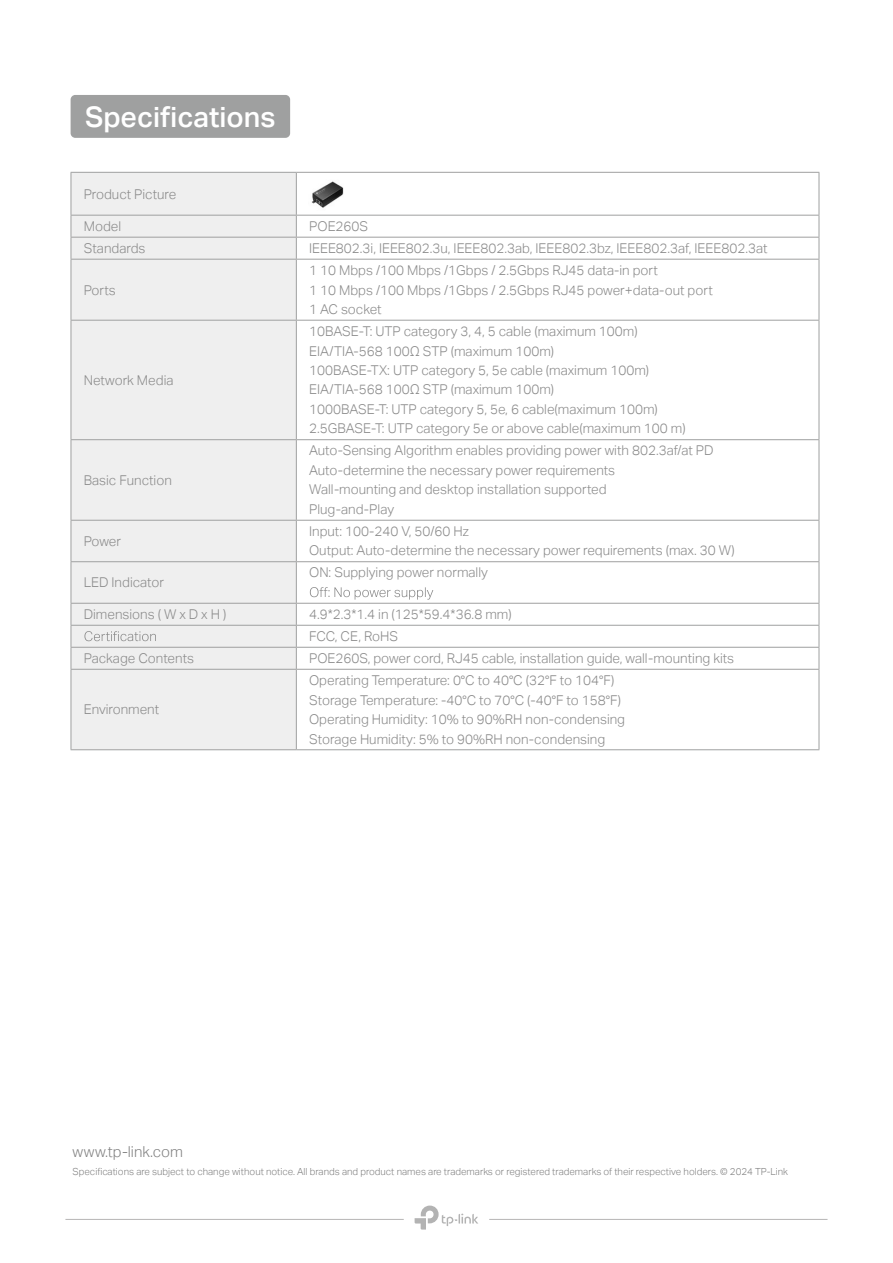
<style>
.page{position:relative;width:893px;height:1263px;background:#fff}
.page>*{position:absolute;margin:0;border:0;box-sizing:border-box;transform-origin:0 0}
.t1{font:28.5px "TP Link Aktiv Medium";color:#fff}
.t2{font:15.15px "TP Link Aktiv Light";color:#808080}
.t3{font:13.5px/19.5px "TP Link Aktiv Light";color:#898989}
.t4{font:9.75px "TP Link Aktiv Light";color:#808080}
</style>
<div class="page">
<div style="left:72px;top:173px;width:224px;height:576px;background:#efefef"></div>
<hr style="left:71px;top:215px;width:225px;height:1px;background:#9fa0a0">
<hr style="left:71px;top:237px;width:225px;height:1px;background:#9fa0a0">
<hr style="left:71px;top:259px;width:225px;height:1px;background:#9fa0a0">
<hr style="left:71px;top:320px;width:225px;height:1px;background:#9fa0a0">
<hr style="left:71px;top:439px;width:225px;height:1px;background:#9fa0a0">
<hr style="left:71px;top:520px;width:225px;height:1px;background:#9fa0a0">
<hr style="left:71px;top:561px;width:225px;height:1px;background:#9fa0a0">
<hr style="left:71px;top:603px;width:225px;height:1px;background:#9fa0a0">
<hr style="left:71px;top:625px;width:225px;height:1px;background:#9fa0a0">
<hr style="left:71px;top:647px;width:225px;height:1px;background:#9fa0a0">
<hr style="left:71px;top:669px;width:225px;height:1px;background:#9fa0a0">
<hr style="left:71px;top:749px;width:225px;height:1px;background:#9fa0a0">
<hr style="left:71px;top:172px;width:225px;height:1px;background:#9fa0a0">
<hr style="left:71px;top:173px;width:1px;height:42px;background:#9fa0a0">
<svg style="left:71px;top:216px;width:1px;height:43px"></svg>
<hr style="left:71px;top:260px;width:1px;height:60px;background:#9fa0a0">
<hr style="left:71px;top:321px;width:1px;height:118px;background:#9fa0a0">
<hr style="left:71px;top:440px;width:1px;height:80px;background:#9fa0a0">
<hr style="left:71px;top:521px;width:1px;height:40px;background:#9fa0a0">
<hr style="left:71px;top:562px;width:1px;height:41px;background:#9fa0a0">
<svg style="left:71px;top:604px;width:1px;height:65px"></svg>
<hr style="left:71px;top:670px;width:1px;height:79px;background:#9fa0a0">
<hr style="left:296px;top:172px;width:523px;height:1px;background:#9fa0a0">
<hr style="left:296px;top:173px;width:1px;height:42px;background:#9fa0a0">
<hr style="left:819px;top:173px;width:1px;height:42px;background:#9fa0a0">
<hr style="left:296px;top:215px;width:523px;height:1px;background:#9fa0a0">
<hr style="left:296px;top:237px;width:523px;height:1px;background:#9fa0a0">
<svg style="left:296px;top:216px;width:1px;height:43px"></svg>
<svg style="left:819px;top:216px;width:1px;height:43px"></svg>
<hr style="left:296px;top:259px;width:523px;height:1px;background:#9fa0a0">
<hr style="left:296px;top:260px;width:1px;height:60px;background:#9fa0a0">
<hr style="left:819px;top:260px;width:1px;height:60px;background:#9fa0a0">
<hr style="left:296px;top:320px;width:523px;height:1px;background:#9fa0a0">
<hr style="left:296px;top:321px;width:1px;height:118px;background:#9fa0a0">
<hr style="left:819px;top:321px;width:1px;height:118px;background:#9fa0a0">
<hr style="left:296px;top:439px;width:523px;height:1px;background:#9fa0a0">
<hr style="left:296px;top:440px;width:1px;height:80px;background:#9fa0a0">
<hr style="left:819px;top:440px;width:1px;height:80px;background:#9fa0a0">
<hr style="left:296px;top:520px;width:523px;height:1px;background:#9fa0a0">
<hr style="left:296px;top:521px;width:1px;height:40px;background:#9fa0a0">
<hr style="left:819px;top:521px;width:1px;height:40px;background:#9fa0a0">
<hr style="left:296px;top:561px;width:523px;height:1px;background:#9fa0a0">
<hr style="left:296px;top:562px;width:1px;height:41px;background:#9fa0a0">
<hr style="left:819px;top:562px;width:1px;height:41px;background:#9fa0a0">
<hr style="left:296px;top:603px;width:523px;height:1px;background:#9fa0a0">
<hr style="left:296px;top:625px;width:523px;height:1px;background:#9fa0a0">
<hr style="left:296px;top:647px;width:523px;height:1px;background:#9fa0a0">
<svg style="left:296px;top:604px;width:1px;height:65px"></svg>
<svg style="left:819px;top:604px;width:1px;height:65px"></svg>
<hr style="left:296px;top:669px;width:523px;height:1px;background:#9fa0a0">
<hr style="left:296px;top:670px;width:1px;height:79px;background:#9fa0a0">
<hr style="left:819px;top:670px;width:1px;height:79px;background:#9fa0a0">
<hr style="left:296px;top:749px;width:523px;height:1px;background:#9fa0a0">
<svg style="left:310px;top:587px;width:123px;height:13px"></svg>
<svg style="left:84px;top:631px;width:72px;height:10px"></svg>
<hr style="left:65px;top:1219px;width:339px;height:1px;background:#b6b5b5">
<hr style="left:489px;top:1219px;width:338px;height:1px;background:#b6b5b5">
<svg style="left:415px;top:1205px;width:63px;height:24px"></svg>
<div style="left:71px;top:95px;width:219px;height:43px;background:#9fa0a0;border-radius:5px"></div>
<img style="left:312px;top:181px;width:32px;height:27px">
<h1 class="t1" style="left:85px;top:100px;width:192px">Specifications</h1>
<p class="t3" style="left:84px;top:184px;width:94px">Product Picture</p>
<p class="t3" style="left:84px;top:217px;width:39px">Model</p>
<p class="t3" style="left:309px;top:217px;width:61px">POE260S</p>
<p class="t3" style="left:84px;top:239px;width:63px">Standards</p>
<p class="t3" style="left:309px;top:239px;width:460px">IEEE802.3i, IEEE802.3u, IEEE802.3ab, IEEE802.3bz, IEEE802.3af, IEEE802.3at</p>
<p class="t3" style="left:84px;top:280px;width:34px">Ports</p>
<p class="t3" style="left:309px;top:261px;width:405px">1 10 Mbps /100 Mbps /1Gbps / 2.5Gbps RJ45 data-in port<br>1 10 Mbps /100 Mbps /1Gbps / 2.5Gbps RJ45 power+data-out port<br>1 AC socket</p>
<p class="t3" style="left:84px;top:370px;width:91px">Network Media</p>
<p class="t3" style="left:84px;top:470px;width:90px">Basic Function</p>
<p class="t3" style="left:309px;top:322px;width:378px">10BASE-T: UTP category 3, 4, 5 cable (maximum 100m)<br>EIA/TIA-568 100Ω STP (maximum 100m)<br>100BASE-TX: UTP category 5, 5e cable (maximum 100m)<br>EIA/TIA-568 100Ω STP (maximum 100m)<br>1000BASE-T: UTP category 5, 5e, 6 cable(maximum 100m)<br>2.5GBASE-T: UTP category 5e or above cable(maximum 100 m)</p>
<p class="t3" style="left:309px;top:441px;width:406px">Auto-Sensing Algorithm enables providing power with 802.3af/at PD Auto-determine the necessary power requirements<br>Wall-mounting and desktop installation supported<br>Plug-and-Play</p>
<p class="t3" style="left:84px;top:531px;width:39px">Power</p>
<p class="t3" style="left:309px;top:522px;width:427px">Input: 100-240 V, 50/60 Hz<br>Output: Auto-determine the necessary power requirements (max. 30 W)</p>
<p class="t3" style="left:84px;top:573px;width:82px">LED Indicator</p>
<p class="t3" style="left:309px;top:563px;width:180px">ON: Supplying power normally</p>
<p class="t3" style="left:84px;top:605px;width:144px">Dimensions ( W x D x H )</p>
<p class="t3" style="left:309px;top:603px;width:204px;line-height:22px">4.9*2.3*1.4 in (125*59.4*36.8 mm)<br>FCC, CE, RoHS</p>
<p class="t3" style="left:84px;top:649px;width:112px">Package Contents</p>
<p class="t3" style="left:309px;top:649px;width:427px">POE260S, power cord, RJ45 cable, installation guide, wall-mounting kits</p>
<p class="t3" style="left:84px;top:700px;width:77px">Environment</p>
<p class="t3" style="left:309px;top:671px;width:318px">Operating Temperature: 0°C to 40°C (32°F to 104°F)<br>Storage Temperature: -40°C to 70°C (-40°F to 158°F)<br>Operating Humidity: 10% to 90%RH non-condensing Storage Humidity: 5% to 90%RH non-condensing</p>
<p class="t2" style="left:73px;top:1143px;width:112px">www.tp-link.com</p>
<p class="t4" style="left:73px;top:1166px;width:717px">Specifications are subject to change without notice. All brands and product names are trademarks or registered trademarks of their respective holders. © 2024 TP-Link</p>
</div>
